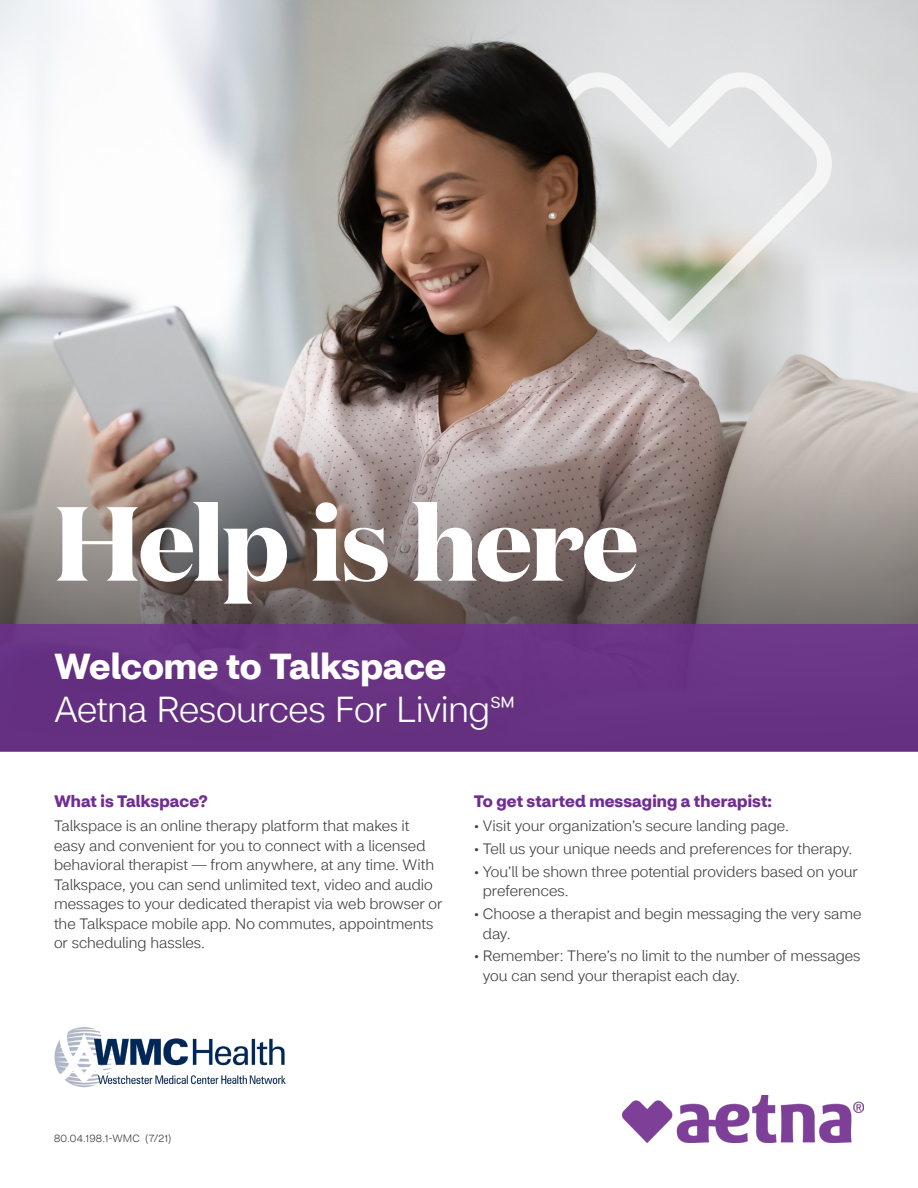
<style>
.page{position:relative;width:918px;height:1188px;background:#fff}
.page>*{position:absolute;margin:0;border:0;box-sizing:border-box;transform-origin:0 0}
.t1{font:700 105px "Domaine Display";letter-spacing:-.02em;color:#fff}
.t2{font:300 36px "CVS Health Sans";letter-spacing:-.015em;color:#fff}
.t3{font:700 36px "CVS Health Sans";letter-spacing:-.005em;color:#fff}
.Body_headline{font:700 16.5px "CVS Health Sans";letter-spacing:.005em;color:#702d92}
.Body{font:300 15px/19.5px "CVS Health Sans";color:#3e3e3f}
.Bullet_List{font:300 15px/19.5px "CVS Health Sans";color:#3e3e3f}
.Part_Number_Date_Cop{font:300 10.5px "CVS Health Sans";letter-spacing:.02em;color:#3e3e3f}
</style>
<div class="page">
<img style="left:0;top:0;width:918px;height:403px">
<svg style="left:0;top:403px;width:918px;height:221px;background:#908581"></svg>
<div style="left:0;top:624px;width:918px;height:127px;background:#683283"></div>
<svg style="left:717px;top:72px;width:115px;height:270px;background:#dfdfdf"></svg>
<img style="left:486px;top:47px;width:231px;height:303px">
<img style="left:54px;top:1027px;width:232px;height:61px">
<img style="left:622px;top:1095px;width:242px;height:47px">
<p class="t1" style="left:54px;top:467px;width:586px">Help is here</p>
<h1 class="t3" style="left:54px;top:644px;width:394px">Welcome to Talkspace</h1>
<p class="t2" style="left:54px;top:688px;width:463px">Aetna Resources For Living℠</p>
<h2 class="Body_headline" style="left:54px;top:790px;width:155px">What is Talkspace?</h2>
<p class="Body" style="left:54px;top:817px;width:390px">Talkspace is an online therapy platform that makes it easy and convenient for you to connect with a licensed behavioral therapist — from anywhere, at any time. With Talkspace, you can send unlimited text, video and audio messages to your dedicated therapist via web browser or the Talkspace mobile app. No commutes, appointments or scheduling hassles.</p>
<h2 class="Body_headline" style="left:474px;top:790px;width:300px">To get started messaging a therapist:</h2>
<p class="Bullet_List" style="left:474px;top:817px;width:317px">• Visit your organization’s secure landing page.</p>
<p class="Bullet_List" style="left:474px;top:839px;width:380px">• Tell us your unique needs and preferences for therapy.</p>
<p class="Bullet_List" style="left:483px;top:862px;width:377px;text-indent:-9px">• You’ll be shown three potential providers based on your preferences.</p>
<p class="Bullet_List" style="left:483px;top:904px;width:380px;text-indent:-9px">• Choose a therapist and begin messaging the very same day.</p>
<p class="Bullet_List" style="left:483px;top:947px;width:379px;text-indent:-9px">• Remember: There’s no limit to the number of messages you can send your therapist each day.</p>
<p class="Part_Number_Date_Cop" style="left:54px;top:1132px;width:119px">80.04.198.1-WMC (7/21)</p>
</div>
